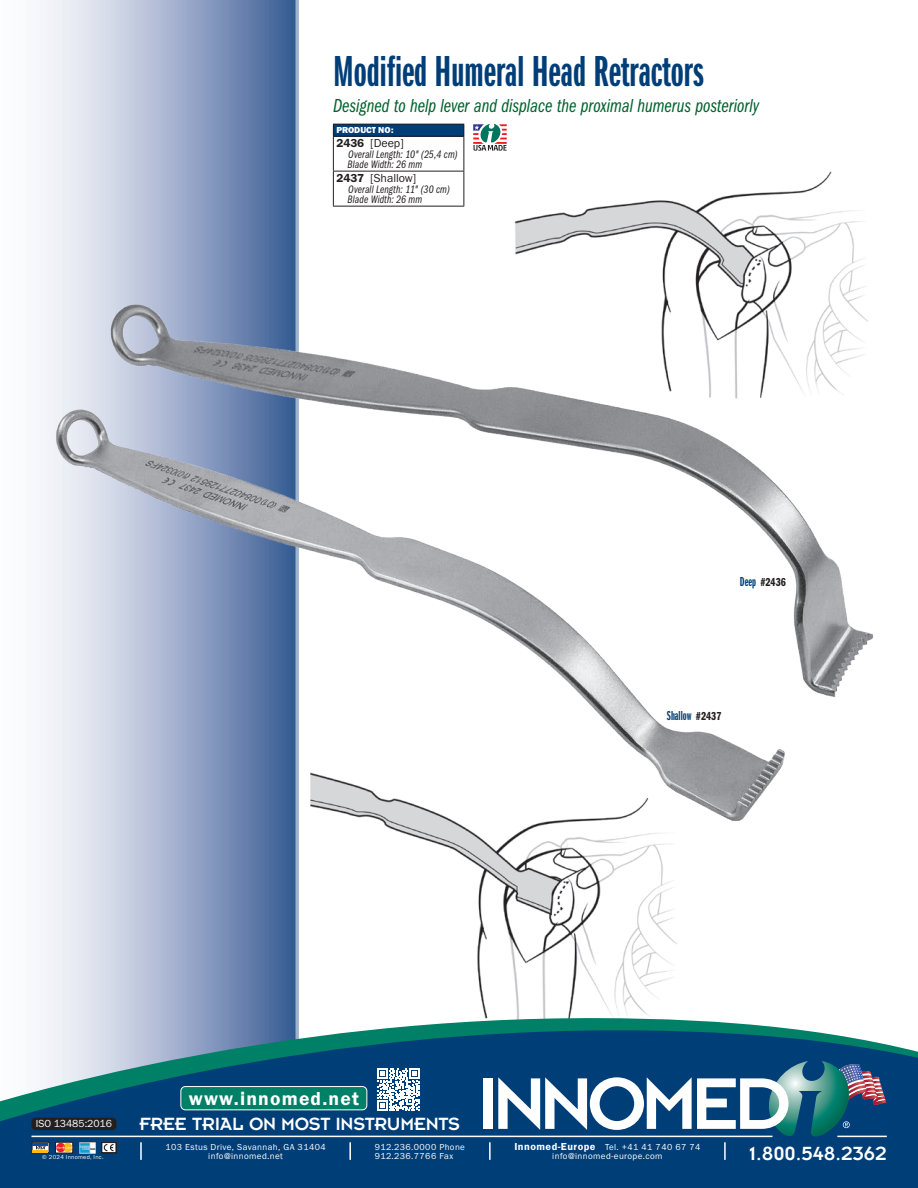
<style>
.page{position:relative;width:918px;height:1188px;background:#fff}
.page>*{position:absolute;margin:0;border:0;box-sizing:border-box;transform-origin:0 0}
.t1{font:45px "ITC Franklin Gothic Std Dm X Cp";color:#003e78}
.t2{font:21px "Insignia LT Pro";color:#fff}
.t3{font:19.5px "ITC Franklin Gothic Std Bk Cp It";color:#00622c}
.t4{font:19.5px "Insignia LT Pro";letter-spacing:-.01em;color:#fff}
.t5{font:19.5px "Franklin Gothic URW Dem";letter-spacing:.06em;color:#fff}
.t6{font:13.5px "ITC Franklin Gothic Std Dm X Cp";color:#003e78}
.t7{font:12px "Franklin Gothic URW Boo";letter-spacing:-.005em;color:#231f20}
.t8{font:12px "Franklin Gothic URW Com Dem";color:#231f20}
.t9{font:11.25px/10.5px "ITC Franklin Gothic Std Bk Cp It";letter-spacing:.01em;color:#231f20}
.t10{font:10.65px "Franklin Gothic URW Boo";letter-spacing:-.005em;color:#fff}
.t11{font:9px/9px "Franklin Gothic URW Boo";letter-spacing:.045em;color:#fff;text-align:center}
.t12{font:9px "Franklin Gothic URW Hea";letter-spacing:-.005em;color:#fff}
.t13{font:6px "Franklin Gothic URW Boo";letter-spacing:.045em;color:#fff}
.s1{font-family:"Franklin Gothic URW Dem"}
.s2{font-family:"ITC Franklin Gothic Std Dm X Cp";font-size:13.5px;color:#003e78}
.s3{font-family:"Franklin Gothic URW Com Dem";font-size:12px;color:#231f20}
.s4{font-family:"Franklin Gothic URW Dem";font-size:10.5px}
</style>
<div class="page">
<svg style="left:40px;top:0;width:256px;height:1018px;background:#abb8d2"></svg>
<hr style="left:296px;top:0;width:2px;height:1044px;background:#cfd6e6">
<img style="left:514px;top:171px;width:351px;height:126px">
<img style="left:104px;top:297px;width:770px;height:353px">
<img style="left:400px;top:832px;width:277px;height:186px">
<img style="left:45px;top:337px;width:817px;height:495px">
<div style="left:333px;top:124px;width:131px;height:12px;background:#003e78"></div>
<hr style="left:333px;top:136px;width:1px;height:35px;background:#231f20">
<hr style="left:464px;top:136px;width:1px;height:35px;background:#231f20">
<hr style="left:333px;top:172px;width:1px;height:34px;background:#231f20">
<hr style="left:464px;top:172px;width:1px;height:34px;background:#231f20">
<hr style="left:333px;top:171px;width:131px;height:1px;background:#231f20">
<hr style="left:333px;top:206px;width:131px;height:1px;background:#231f20">
<hr style="left:333px;top:124px;width:131px;height:1px;background:#231f20">
<svg style="left:333px;top:124px;width:1px;height:12px"></svg>
<svg style="left:464px;top:124px;width:1px;height:12px"></svg>
<hr style="left:333px;top:136px;width:131px;height:1px;background:#231f20">
<svg style="left:473px;top:124px;width:34px;height:27px"></svg>
<svg style="left:0;top:1018px;width:918px;height:170px;background:#29648b"></svg>
<svg style="left:32px;top:1142px;width:17px;height:11px"></svg>
<hr style="left:33px;top:1143px;width:15px;height:3px;background:#0d4da1">
<svg style="left:55px;top:1142px;width:18px;height:11px"></svg>
<img style="left:79px;top:1142px;width:17px;height:11px">
<div style="left:101px;top:1142px;width:15px;height:11px;border:1px solid #231f20"></div>
<svg style="left:104px;top:1144px;width:10px;height:7px"></svg>
<div style="left:102px;top:1142px;width:14px;height:11px;border:1px solid #231f20"></div>
<div style="left:483px;top:1078px;width:10px;height:51px;background:#fff"></div>
<svg style="left:498px;top:1061px;width:388px;height:99px"></svg>
<div style="left:32px;top:1118px;width:84px;height:12px;background:#231f20;border-radius:4px"></div>
<div style="left:181px;top:1087px;width:186px;height:23px;background:#008066;border-radius:4px"></div>
<div style="left:180px;top:1086px;width:187px;height:24px;border:1px solid #fff;border-radius:4px"></div>
<svg style="left:377px;top:1068px;width:43px;height:42px"></svg>
<h1 class="t1" style="left:333px;top:47px;width:372px">Modified Humeral Head Retractors</h1>
<h3 class="t3" style="left:333px;top:95px;width:428px">Designed to help lever and displace the proximal humerus posteriorly</h3>
<p class="t12" style="left:336px;top:124px;width:59px">PRODUCT NO:</p>
<h3 class="t7" style="left:336px;top:136px;width:69px"><span class="s1">2436</span> [Deep]</h3>
<p class="t9" style="left:348px;top:149px;width:112px">Overall Length: 10" (25,4 cm)<br>Blade Width: 26 mm</p>
<h3 class="t7" style="left:336px;top:171px;width:81px"><span class="s1">2437</span> [Shallow]</h3>
<p class="t9" style="left:348px;top:184px;width:104px">Overall Length: 11" (30 cm)<br>Blade Width: 26 mm</p>
<h3 class="t8" style="left:740px;top:574px;width:48px"><span class="s2">Deep</span> #2436</h3>
<h3 class="t6" style="left:667px;top:708px;width:56px">Shallow <span class="s3">#2437</span></h3>
<p class="t10" style="left:36px;top:1117px;width:78px">ISO 13485:2016</p>
<h3 class="t5" style="left:189px;top:1086px;width:172px">www.innomed.net</h3>
<h3 class="t4" style="left:140px;top:1114px;width:322px">FREE TRIAL ON MOST INSTRUMENTS</h3>
<p class="t11" style="left:166px;top:1142px;width:162px">103 Estus Drive, Savannah, GA 31404 info@innomed.net</p>
<p class="t11" style="left:375px;top:1142px;width:92px;text-align:left">912.236.0000 Phone<br>912.236.7766 Fax</p>
<p class="t11" style="left:514px;top:1142px;width:188px"><span class="s4">Innomed-Europe</span> Tel. +41 41 740 67 74</p>
<p class="t13" style="left:42px;top:1153px;width:63px">© 2024 Innomed, Inc.</p>
<p class="t11" style="left:552px;top:1151px;width:112px">info@innomed-europe.com</p>
<h2 class="t2" style="left:749px;top:1143px;width:139px">1.800.548.2362</h2>
</div>
